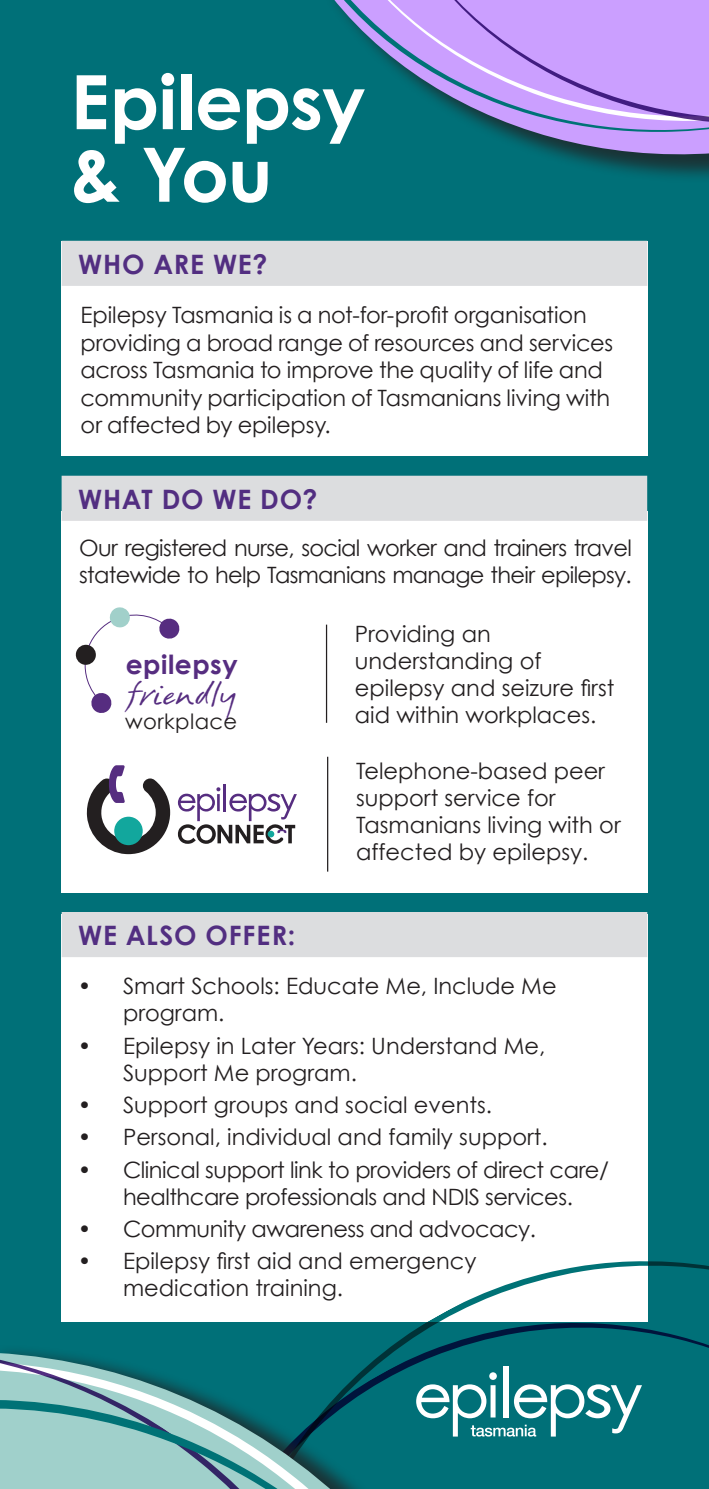
<style>
.page{position:relative;width:709px;height:1489px;background:#fff}
.page>*{position:absolute;margin:0;border:0;box-sizing:border-box;transform-origin:0 0}
.t1{font:700 75px "Century Gothic";letter-spacing:-.015em;color:#fff}
.t2{font:44.25px "Erazure";letter-spacing:.02em;color:#562d80}
.Sub_Heading{font:700 26.75px "Century Gothic";letter-spacing:.03em;color:#522e81}
.t3{font:700 26.5px "Century Gothic";letter-spacing:.02em;color:#562d80}
.Body_Text{font:22.5px/27px "Century Gothic";letter-spacing:-.01em;color:#231f20}
.Bullet_Points{font:22.5px/27px "Century Gothic";color:#231f20}
.Body_Text-2{font:22.5px/27px "Century Gothic";letter-spacing:-.03em;color:#231f20}
.t4{font:21px "Century Gothic";letter-spacing:.02em;color:#231f20}
</style>
<div class="page">
<div style="left:0;top:0;width:709px;height:1488px;background:#007078"></div>
<div style="left:61px;top:914px;width:587px;height:408px;background:#fff"></div>
<div style="left:61px;top:241px;width:587px;height:214px;background:#fff"></div>
<div style="left:61px;top:511px;width:587px;height:382px;background:#fff"></div>
<div style="left:62px;top:241px;width:585px;height:45px;background:#dcdddf"></div>
<svg style="left:427px;top:1261px;width:282px;height:61px"></svg>
<svg style="left:396px;top:1322px;width:313px;height:115px"></svg>
<div style="left:503px;top:1365px;width:5px;height:52px;background:#fff"></div>
<svg style="left:430px;top:1372px;width:212px;height:64px"></svg>
<hr style="left:224px;top:784px;width:2px;height:27px;background:#562d80">
<svg style="left:87px;top:765px;width:83px;height:89px"></svg>
<svg style="left:178px;top:787px;width:119px;height:56px"></svg>
<hr style="left:327px;top:756px;width:1px;height:115px;background:#231f20">
<svg style="left:75px;top:607px;width:105px;height:106px"></svg>
<hr style="left:326px;top:624px;width:1px;height:98px;background:#231f20">
<div style="left:62px;top:912px;width:585px;height:45px;background:#dcdddf"></div>
<div style="left:62px;top:475px;width:585px;height:46px;background:#dcdddf"></div>
<div style="left:0;top:1343px;width:430px;height:145px;background:#231f20;opacity:.75"></div>
<svg style="left:0;top:1343px;width:394px;height:3px"></svg>
<svg style="left:0;top:1346px;width:394px;height:53px"></svg>
<svg style="left:0;top:1399px;width:394px;height:89px"></svg>
<svg style="left:497px;top:133px;width:212px;height:44px"></svg>
<svg style="left:334px;top:0;width:375px;height:133px;fill:#cb9fff"></svg>
<p class="t1" style="left:70px;top:55px;width:296px">Epilepsy</p>
<p class="t1" style="left:70px;top:127px;width:203px">&amp; You</p>
<p class="Sub_Heading" style="left:78px;top:247px;width:191px">WHO ARE WE?</p>
<p class="Body_Text" style="left:80px;top:301px;width:534px">Epilepsy Tasmania is a not-for-profit organisation providing a broad range of resources and services across Tasmania to improve the quality of life and community participation of Tasmanians living with or affected by epilepsy.</p>
<p class="Sub_Heading" style="left:78px;top:482px;width:241px">WHAT DO WE DO?</p>
<p class="Body_Text-2" style="left:79px;top:533px;width:554px">Our registered nurse, social worker and trainers travel statewide to help Tasmanians manage their epilepsy.</p>
<p class="t3" style="left:126px;top:647px;width:113px">epilepsy</p>
<p class="t2" style="left:127px;top:674px;width:109px">friendly</p>
<p class="t4" style="left:125px;top:708px;width:114px">workplace</p>
<p class="Sub_Heading" style="left:78px;top:918px;width:219px">WE ALSO OFFER:</p>
<p class="Bullet_Points" style="left:355px;top:619px;width:261px">Providing an understanding of epilepsy and seizure first aid within workplaces.</p>
<p class="Bullet_Points" style="left:356px;top:756px;width:266px">Telephone-based peer support service for<br>Tasmanians living with or affected by epilepsy.</p>
<p class="Body_Text" style="left:123px;top:972px;width:435px;text-indent:-45px">• Smart Schools: Educate Me, Include Me program.</p>
<p class="Body_Text" style="left:123px;top:1031px;width:424px;text-indent:-45px">• Epilepsy in Later Years: Understand Me,<br>Support Me program.</p>
<p class="Body_Text" style="left:78px;top:1091px;width:415px">• Support groups and social events.</p>
<p class="Body_Text" style="left:78px;top:1123px;width:471px">• Personal, individual and family support.</p>
<p class="Body_Text" style="left:78px;top:1155px;width:532px;text-align:center">• Clinical support link to providers of direct care/ healthcare professionals and NDIS services.</p>
<p class="Body_Text" style="left:78px;top:1214px;width:459px">• Community awareness and advocacy.</p>
<p class="Body_Text" style="left:123px;top:1247px;width:355px;text-indent:-45px">• Epilepsy first aid and emergency medication training.</p>
</div>
